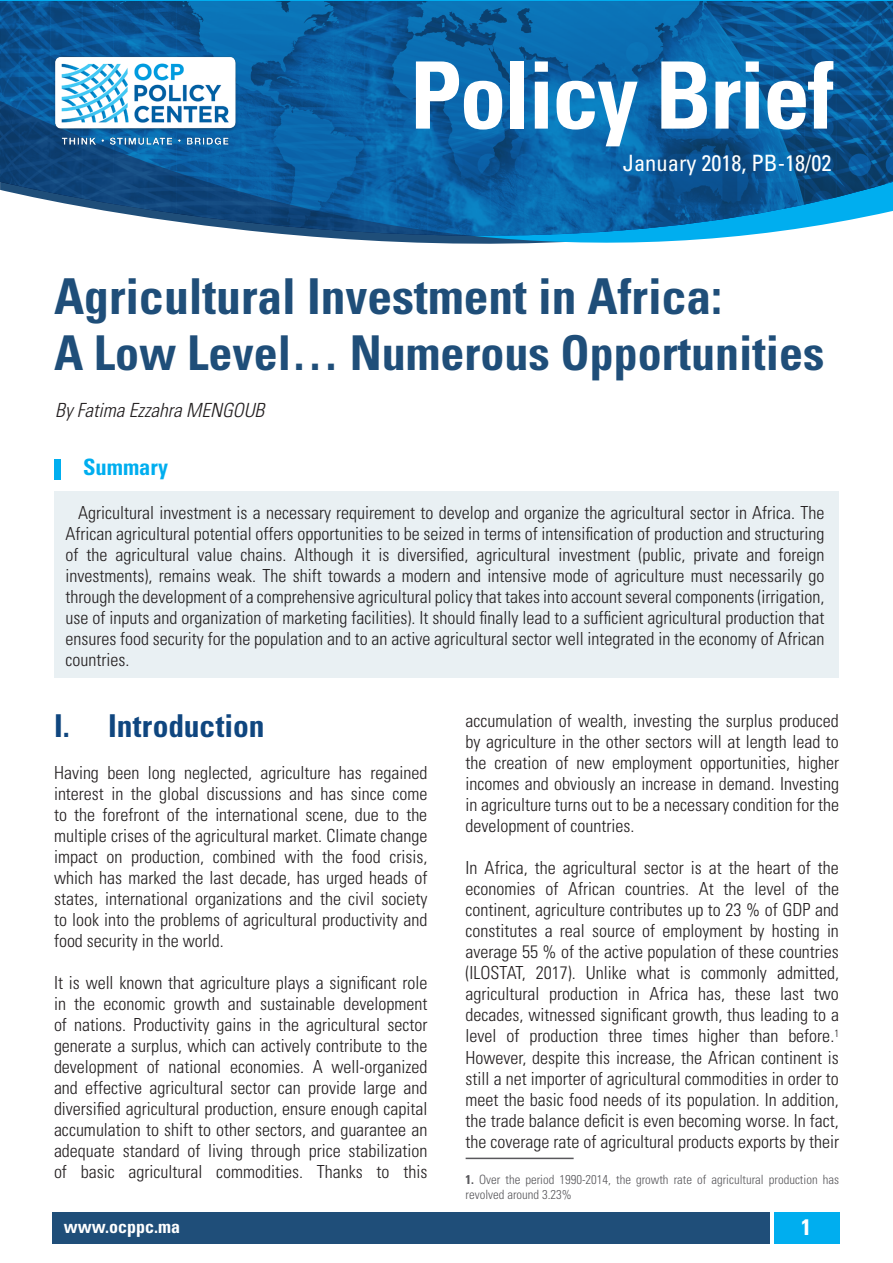
<style>
.page{position:relative;width:893px;height:1263px;background:#fff}
.page>*{position:absolute;margin:0;border:0;box-sizing:border-box;transform-origin:0 0}
.Format_libre{font:700 condensed 93px "Univers LT Std";letter-spacing:-.02em;color:#fff}
.t1{font:700 condensed 49.5px "Univers LT Std";color:#1f4e79}
.t2{font:700 condensed 48px "Univers LT Std";color:#1f4e79}
.G__Titre{font:700 condensed 31.5px "Univers LT Std";color:#0f467f}
.Format_libre-2{font:condensed 22.5px "Univers LT Std";color:#fff}
.P__Titre{font:700 condensed 22.5px "Univers LT Std";color:#00aeef}
.t3{font:700 condensed 22.5px "Univers LT Std";color:#fff}
.t4{font:italic 300 condensed 19.5px "Univers LT Std";color:#231f20}
.Texte{font:300 condensed 18px/21px "Univers LT Std";color:#231f20;text-align:justify}
.t5{font:700 condensed 18px "Univers LT Std";color:#fff}
.FootNote{font:300 condensed 12.75px/15.3px "Univers LT Std";color:#59585c}
.s1{font-weight:700}
</style>
<div class="page">
<div style="left:52px;top:1212px;width:718px;height:31px;background:#1f4e79"></div>
<div style="left:774px;top:1212px;width:65px;height:31px;background:#00aeef"></div>
<svg style="left:0;top:0;width:893px;height:244px"></svg>
<svg style="left:0;top:1px;width:893px;height:236px;background:#1769a6"></svg>
<img style="left:35px;top:9px;width:254px;height:182px">
<div style="left:54px;top:491px;width:784px;height:187px;background:#e9f0f3"></div>
<div style="left:54px;top:459px;width:7px;height:21px;background:#00aeef"></div>
<hr style="left:466px;top:1157px;width:108px;height:2px;background:#59585c">
<p class="Format_libre" style="left:410px;top:38px;width:425px">Policy Brief</p>
<p class="Format_libre-2" style="left:623px;top:149px;width:210px">January 2018, PB-18/02</p>
<p class="t1" style="left:54px;top:266px;width:670px">Agricultural Investment in Africa:</p>
<p class="t2" style="left:54px;top:323px;width:772px">A Low Level… Numerous Opportunities</p>
<p class="t4" style="left:55px;top:398px;width:211px">By Fatima Ezzahra MENGOUB</p>
<p class="P__Titre" style="left:83px;top:453px;width:86px">Summary</p>
<p class="Texte" style="left:65px;top:502px;width:761px;text-indent:13px">Agricultural investment is a necessary requirement to develop and organize the agricultural sector in Africa. The African agricultural potential offers opportunities to be seized in terms of intensification of production and structuring of the agricultural value chains. Although it is diversified, agricultural investment (public, private and foreign investments), remains weak. The shift towards a modern and intensive mode of agriculture must necessarily go through the development of a comprehensive agricultural policy that takes into account several components (irrigation, use of inputs and organization of marketing facilities). It should finally lead to a sufficient agricultural production that ensures food security for the population and to an active agricultural sector well integrated in the economy of African countries.</p>
<p class="G__Titre" style="left:54px;top:707px;width:212px">I. Introduction</p>
<p class="Texte" style="left:54px;top:762px;width:375px">Having been long neglected, agriculture has regained interest in the global discussions and has since come to the forefront of the international scene, due to the multiple crises of the agricultural market. Climate change impact on production, combined with the food crisis, which has marked the last decade, has urged heads of states, international organizations and the civil society to look into the problems of agricultural productivity and food security in the world.</p>
<p class="Texte" style="left:54px;top:972px;width:375px">It is well known that agriculture plays a significant role in the economic growth and sustainable development of nations. Productivity gains in the agricultural sector generate a surplus, which can actively contribute to the development of national economies. A well-organized and effective agricultural sector can provide large and diversified agricultural production, ensure enough capital accumulation to shift to other sectors, and guarantee an adequate standard of living through price stabilization of basic agricultural commodities. Thanks to this</p>
<p class="Texte" style="left:466px;top:711px;width:375px">accumulation of wealth, investing the surplus produced by agriculture in the other sectors will at length lead to the creation of new employment opportunities, higher incomes and obviously an increase in demand. Investing in agriculture turns out to be a necessary condition for the development of countries.</p>
<p class="Texte" style="left:466px;top:858px;width:375px">In Africa, the agricultural sector is at the heart of the economies of African countries. At the level of the continent, agriculture contributes up to 23 % of GDP and constitutes a real source of employment by hosting in average 55 % of the active population of these countries (ILOSTAT, 2017). Unlike what is commonly admitted, agricultural production in Africa has, these last two decades, witnessed significant growth, thus leading to a level of production three times higher than before.<sup>1<br></sup>However, despite this increase, the African continent is still a net importer of agricultural commodities in order to meet the basic food needs of its population. In addition, the trade balance deficit is even becoming worse. In fact, the coverage rate of agricultural products exports by their</p>
<p class="FootNote" style="left:466px;top:1172px;width:375px"><span class="s1">1.</span> Over the period 1990-2014, the growth rate of agricultural production has revolved around 3.23%</p>
<p class="t5" style="left:64px;top:1216px;width:118px">www.ocppc.ma</p>
<p class="t3" style="left:801px;top:1214px;width:11px">1</p>
</div>
